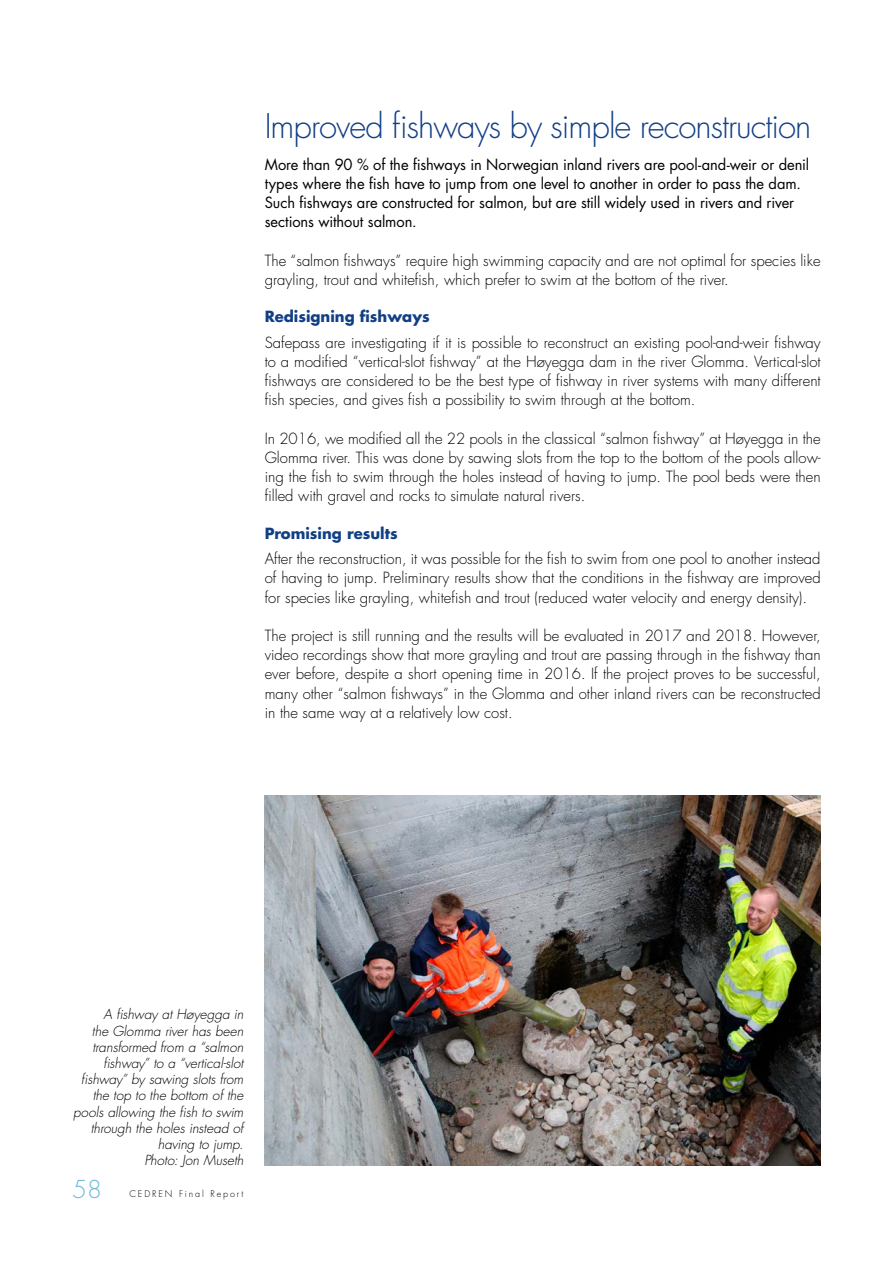
<style>
.page{position:relative;width:893px;height:1263px;background:#fff}
.page>*{position:absolute;margin:0;border:0;box-sizing:border-box;transform-origin:0 0}
.overskrift_1_liten{font:300 33px "Futura Std";letter-spacing:-.03em;color:#113f86}
.t1{font:300 24px "Futura Std";color:#6dbdd7}
.brødtekst{font:300 15px/19.2px "Futura Std";color:#000;text-align:justify}
.ingress{font:15px/19.2px "Futura Std";letter-spacing:-.005em;color:#000}
.overskrift_2{font:700 15px "Futura Std";color:#113f86}
.figurtekst{font:italic 300 13.5px/16.2px "Futura Std";color:#000;text-align:right}
.t2{font:300 9px "Futura Std";letter-spacing:.21em;color:#000}
</style>
<div class="page">
<img style="left:265px;top:795px;width:556px;height:370px">
<p class="overskrift_1_liten" style="left:265px;top:106px;width:548px">Improved fishways by simple reconstruction</p>
<p class="ingress" style="left:265px;top:155px;width:546px">More than 90 % of the fishways in Norwegian inland rivers are pool-and-weir or denil types where the fish have to jump from one level to another in order to pass the dam.<br>Such fishways are constructed for salmon, but are still widely used in rivers and river sections without salmon.</p>
<p class="brødtekst" style="left:265px;top:251px;width:557px">The “salmon fishways” require high swimming capacity and are not optimal for species like grayling, trout and whitefish, which prefer to swim at the bottom of the river.</p>
<p class="overskrift_2" style="left:265px;top:307px;width:166px">Redisigning fishways</p>
<p class="brødtekst" style="left:265px;top:333px;width:558px">Safepass are investigating if it is possible to reconstruct an existing pool-and-weir fishway to a modified “vertical-slot fishway” at the Høyegga dam in the river Glomma. Vertical-slot fishways are considered to be the best type of fishway in river systems with many different fish species, and gives fish a possibility to swim through at the bottom.</p>
<p class="brødtekst" style="left:265px;top:429px;width:558px">In 2016, we modified all the 22 pools in the classical “salmon fishway” at Høyegga in the Glomma river. This was done by sawing slots from the top to the bottom of the pools allow&shy;ing the fish to swim through the holes instead of having to jump. The pool beds were then filled with gravel and rocks to simulate natural rivers.</p>
<p class="overskrift_2" style="left:265px;top:523px;width:134px">Promising results</p>
<p class="brødtekst" style="left:265px;top:549px;width:557px">After the reconstruction, it was possible for the fish to swim from one pool to another instead of having to jump. Preliminary results show that the conditions in the fishway are improved for species like grayling, whitefish and trout (reduced water velocity and energy density).</p>
<p class="brødtekst" style="left:265px;top:626px;width:558px">The project is still running and the results will be evaluated in 2017 and 2018. However, video recordings show that more grayling and trout are passing through in the fishway than ever before, despite a short opening time in 2016. If the project proves to be successful, many other “salmon fishways” in the Glomma and other inland rivers can be reconstructed in the same way at a relatively low cost.</p>
<p class="figurtekst" style="left:73px;top:1007px;width:172px">A fishway at Høyegga in<br>the Glomma river has been transformed from a “salmon fishway” to a “vertical-slot fishway” by sawing slots from the top to the bottom of the pools allowing the fish to swim through the holes instead of having to jump.<br>Photo: Jon Museth</p>
<h2 class="t1" style="left:72px;top:1174px;width:31px">58</h2>
<p class="t2" style="left:129px;top:1188px;width:116px">CEDREN Final Report</p>
</div>
